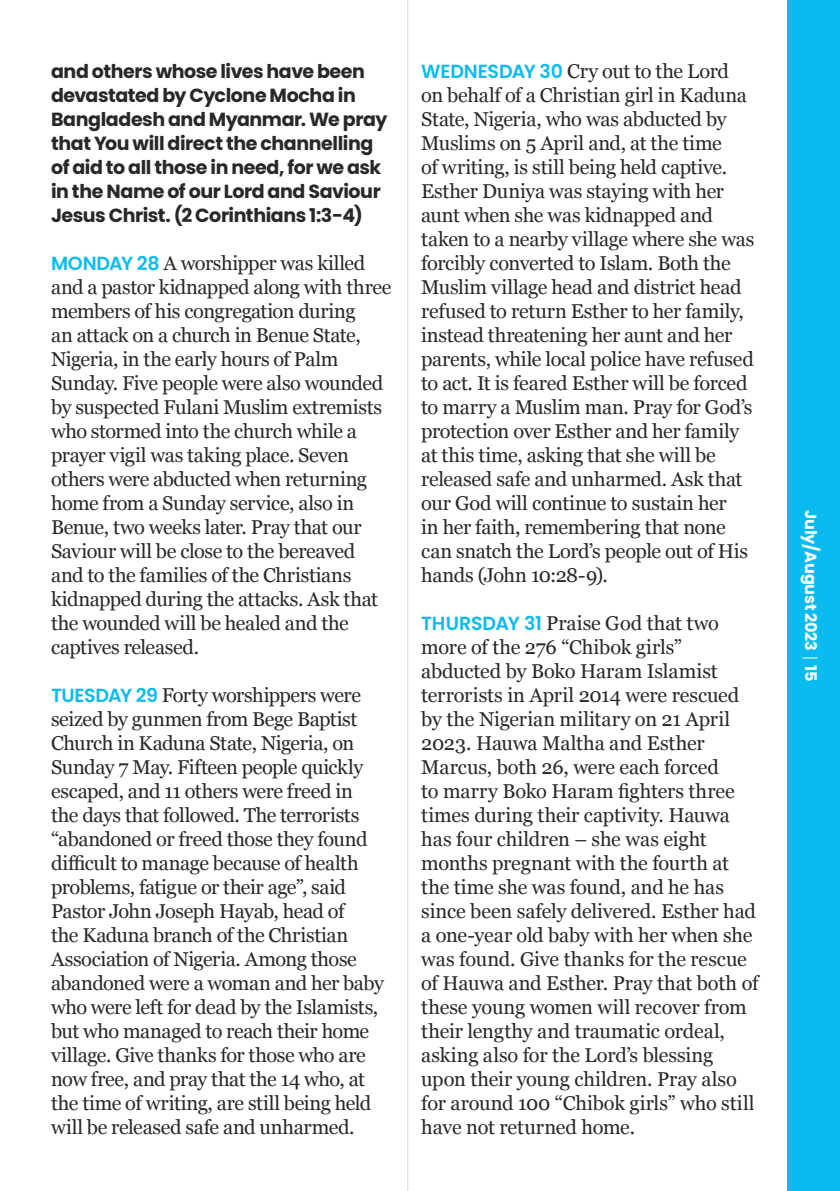
<style>
.page{position:relative;width:840px;height:1191px;background:#fff}
.page>*{position:absolute;margin:0;border:0;box-sizing:border-box;transform-origin:0 0}
.t1{font:20px/24px "Georgia";letter-spacing:-.015em;color:#282827}
.t2{font:700 19px/24px "Poppins";letter-spacing:-.02em;color:#282827}
.t3{font:700 16px "Poppins";letter-spacing:-.01em;color:#fff}
.s1{font-family:"Poppins";font-weight:600;font-size:19px;color:#0bbbef}
</style>
<div class="page">
<div style="left:787px;top:0;width:52px;height:1191px;background:#0bbbef"></div>
<svg style="left:802px;top:657px;width:15px;height:1px"></svg>
<hr style="left:407px;top:0;width:1px;height:1191px;background:#dadada">
<p class="t2" style="left:51px;top:59px;width:338px">and others whose lives have been devastated by Cyclone Mocha in Bangladesh and Myanmar. We pray that You will direct the channelling of aid to all those in need, for we ask in the Name of our Lord and Saviour Jesus Christ. (2 Corinthians 1:3-4)</p>
<p class="t1" style="left:51px;top:250px;width:342px"><span class="s1">MONDAY 28</span> A worshipper was killed and a pastor kidnapped along with three members of his congregation during<br>an attack on a church in Benue State, Nigeria, in the early hours of Palm Sunday. Five people were also wounded by suspected Fulani Muslim extremists who stormed into the church while a prayer vigil was taking place. Seven others were abducted when returning home from a Sunday service, also in Benue, two weeks later. Pray that our Saviour will be close to the bereaved and to the families of the Christians kidnapped during the attacks. Ask that the wounded will be healed and the captives released.</p>
<p class="t1" style="left:51px;top:682px;width:334px"><span class="s1">TUESDAY 29</span> Forty worshippers were seized by gunmen from Bege Baptist Church in Kaduna State, Nigeria, on Sunday 7 May. Fifteen people quickly escaped, and 11 others were freed in the days that followed. The terrorists “abandoned or freed those they found difficult to manage because of health problems, fatigue or their age”, said Pastor John Joseph Hayab, head of<br>the Kaduna branch of the Christian Association of Nigeria. Among those abandoned were a woman and her baby who were left for dead by the Islamists, but who managed to reach their home village. Give thanks for those who are now free, and pray that the 14 who, at the time of writing, are still being held will be released safe and unharmed.</p>
<p class="t1" style="left:421px;top:58px;width:334px"><span class="s1">WEDNESDAY 30</span> Cry out to the Lord on behalf of a Christian girl in Kaduna State, Nigeria, who was abducted by Muslims on 5 April and, at the time<br>of writing, is still being held captive.<br>Esther Duniya was staying with her aunt when she was kidnapped and taken to a nearby village where she was forcibly converted to Islam. Both the Muslim village head and district head refused to return Esther to her family, instead threatening her aunt and her parents, while local police have refused to act. It is feared Esther will be forced to marry a Muslim man. Pray for God’s protection over Esther and her family at this time, asking that she will be released safe and unharmed. Ask that our God will continue to sustain her<br>in her faith, remembering that none can snatch the Lord’s people out of His hands (John 10:28-9).</p>
<p class="t1" style="left:421px;top:610px;width:338px"><span class="s1">THURSDAY 31</span> Praise God that two more of the 276 “Chibok girls” abducted by Boko Haram Islamist terrorists in April 2014 were rescued by the Nigerian military on 21 April 2023. Hauwa Maltha and Esther Marcus, both 26, were each forced<br>to marry Boko Haram fighters three times during their captivity. Hauwa has four children – she was eight months pregnant with the fourth at the time she was found, and he has since been safely delivered. Esther had a one-year old baby with her when she was found. Give thanks for the rescue of Hauwa and Esther. Pray that both of these young women will recover from their lengthy and traumatic ordeal, asking also for the Lord’s blessing upon their young children. Pray also for around 100 “Chibok girls” who still have not returned home.</p>
<p class="t3" style="left:819px;top:510px;width:172px;rotate:90deg">July/August 2023 15</p>
</div>
